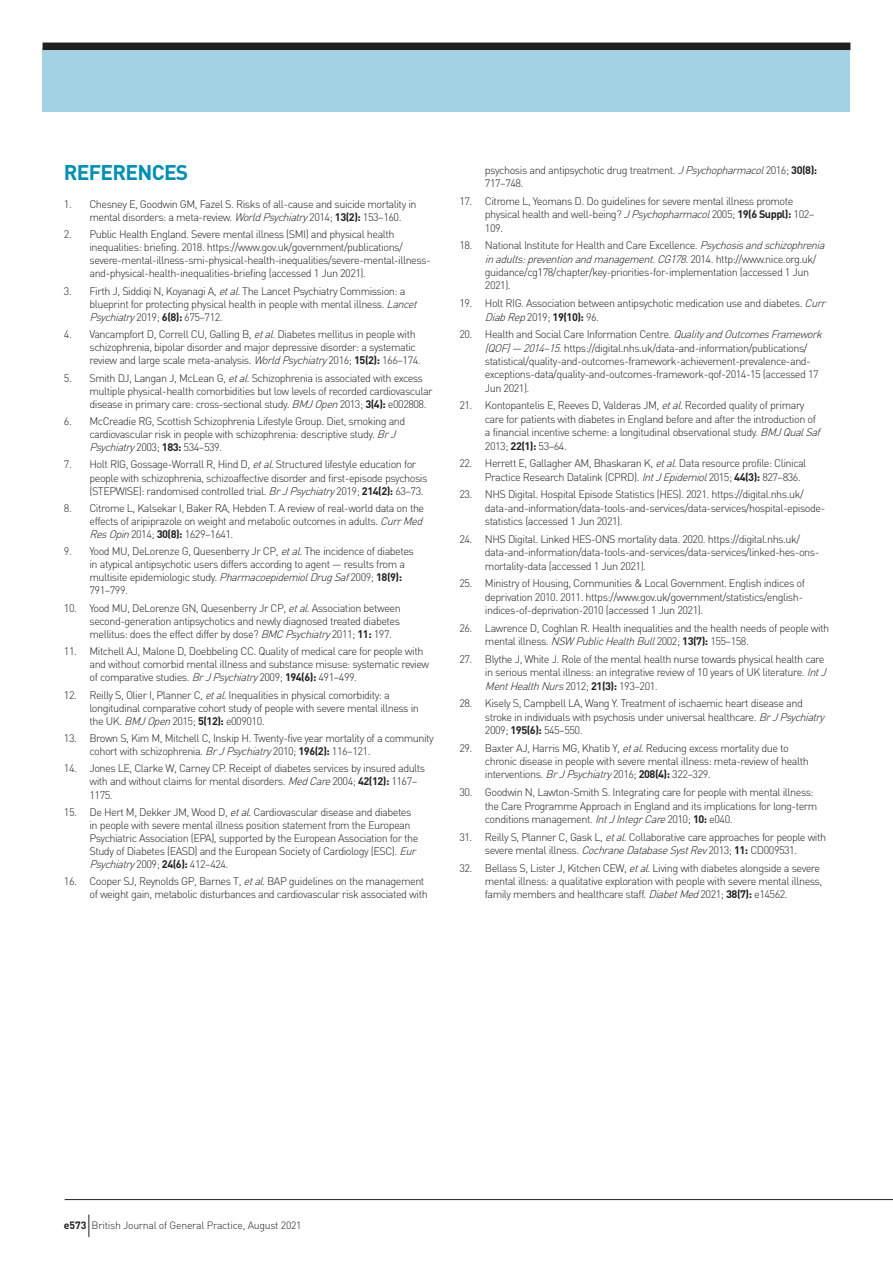
<style>
.page{position:relative;width:893px;height:1263px;background:#fff}
.page>*{position:absolute;margin:0;border:0;box-sizing:border-box;transform-origin:0 0}
.t1{font:700 21px "DIN";letter-spacing:-.035em;color:#008fb3}
.t2{font:300 10.8px/13px "DIN";letter-spacing:-.045em;color:#231f20}
.t3{font:300 10.5px "DIN";letter-spacing:-.025em;color:#231f20}
.s1{font-style:italic}
.s2{font-weight:700}
</style>
<div class="page">
<div style="left:43px;top:48px;width:807px;height:64px;background:#a2d2e3"></div>
<div style="left:43px;top:43px;width:807px;height:7px;background:#231f20"></div>
<svg style="left:88px;top:1214px;width:1px;height:23px"></svg>
<hr style="left:65px;top:1199px;width:828px;height:1px;background:#231f20">
<h1 class="t1" style="left:64px;top:159px;width:126px">REFERENCES</h1>
<p class="t2" style="left:89px;top:197px;width:329px;text-indent:-26px">1. Chesney E, Goodwin GM, Fazel S. Risks of all-cause and suicide mortality in mental disorders: a meta-review. <span class="s1">WorldPsychiatry</span>2014; <span class="s2">13(2):</span> 153–160.</p>
<p class="t2" style="left:89px;top:228px;width:343px;text-indent:-26px">2. Public Health England. Severe mental illness (SMI) and physical health inequalities: briefing. 2018. https://www.gov.uk/government/publications/ severe-mental-illness-smi-physical-health-inequalities/severe-mental-illness&shy;and-physical-health-inequalities-briefing (accessed 1 Jun 2021).</p>
<p class="t2" style="left:89px;top:284px;width:332px;text-indent:-26px">3. Firth J, Siddiqi N, Koyanagi A, <span class="s1">etal</span>. The Lancet Psychiatry Commission: a blueprint for protecting physical health in people with mental illness. <span class="s1">Lancet<br>Psychiatry</span>2019; <span class="s2">6(8):</span> 675–712.</p>
<p class="t2" style="left:89px;top:328px;width:333px;text-indent:-26px">4. Vancampfort D, Correll CU, Galling B, <span class="s1">etal</span>. Diabetes mellitus in people with schizophrenia, bipolar disorder and major depressive disorder: a systematic review and large scale meta-analysis. <span class="s1">WorldPsychiatry</span>2016; <span class="s2">15(2):</span> 166–174.</p>
<p class="t2" style="left:89px;top:371px;width:345px;text-indent:-26px">5. Smith DJ, Langan J, McLean G, <span class="s1">etal</span>. Schizophrenia is associated with excess multiple physical-health comorbidities but low levels of recorded cardiovascular disease in primary care: cross-sectional study. <span class="s1">BMJOpen</span>2013; <span class="s2">3(4):</span> e002808.</p>
<p class="t2" style="left:89px;top:414px;width:317px;text-indent:-26px">6. McCreadie RG, Scottish Schizophrenia Lifestyle Group. Diet, smoking and cardiovascular risk in people with schizophrenia: descriptive study. <span class="s1">BrJ<br>Psychiatry</span>2003; <span class="s2">183:</span> 534–539.</p>
<p class="t2" style="left:89px;top:458px;width:340px;text-indent:-26px">7. Holt RIG, Gossage-Worrall R, Hind D, <span class="s1">etal</span>. Structured lifestyle education for people with schizophrenia, schizoaffective disorder and first-episode psychosis (STEPWISE): randomised controlled trial. <span class="s1">BrJPsychiatry</span>2019; <span class="s2">214(2):</span> 63–73.</p>
<p class="t2" style="left:89px;top:501px;width:338px;text-indent:-26px">8. Citrome L, Kalsekar I, Baker RA, Hebden T. A review of real-world data on the effects of aripiprazole on weight and metabolic outcomes in adults. <span class="s1">CurrMed<br>ResOpin</span>2014; <span class="s2">30(8):</span> 1629–1641.</p>
<p class="t2" style="left:89px;top:545px;width:326px;text-indent:-26px">9. Yood MU, DeLorenze G, Quesenberry Jr CP, <span class="s1">etal</span>. The incidence of diabetes in atypical antipsychotic users differs according to agent — results from a multisite epidemiologic study. <span class="s1">PharmacoepidemiolDrugSaf</span>2009; <span class="s2">18(9):<br></span>791–799.</p>
<p class="t2" style="left:89px;top:601px;width:313px;text-align:justify;text-indent:-26px">10. Yood MU, DeLorenze GN, Quesenberry Jr CP, <span class="s1">etal</span>. Association between second-generation antipsychotics and newly diagnosed treated diabetes mellitus: does the effect differ by dose? <span class="s1">BMCPsychiatry</span>2011; <span class="s2">11:</span> 197.</p>
<p class="t2" style="left:89px;top:645px;width:341px;text-indent:-26px">11. Mitchell AJ, Malone D, Doebbeling CC. Quality of medical care for people with and without comorbid mental illness and substance misuse: systematic review of comparative studies. <span class="s1">BrJPsychiatry</span>2009; <span class="s2">194(6):</span> 491–499.</p>
<p class="t2" style="left:89px;top:688px;width:331px;text-indent:-26px">12. Reilly S, Olier I, Planner C, <span class="s1">etal</span>. Inequalities in physical comorbidity: a longitudinal comparative cohort study of people with severe mental illness in the UK. <span class="s1">BMJOpen</span>2015; <span class="s2">5(12):</span> e009010.</p>
<p class="t2" style="left:89px;top:731px;width:346px;text-indent:-26px">13. Brown S, Kim M, Mitchell C, Inskip H. Twenty-five year mortality of a community cohort with schizophrenia. <span class="s1">BrJPsychiatry</span>2010; <span class="s2">196(2):</span> 116–121.</p>
<p class="t2" style="left:89px;top:762px;width:337px;text-indent:-26px">14. Jones LE, Clarke W, Carney CP. Receipt of diabetes services by insured adults with and without claims for mental disorders. <span class="s1">MedCare</span>2004; <span class="s2">42(12):</span> 1167–<br>1175.</p>
<p class="t2" style="left:89px;top:805px;width:331px;text-indent:-26px">15. De Hert M, Dekker JM, Wood D, <span class="s1">etal</span>. Cardiovascular disease and diabetes in people with severe mental illness position statement from the European Psychiatric Association (EPA), supported by the European Association for the Study of Diabetes (EASD) and the European Society of Cardiology (ESC). <span class="s1">Eur Psychiatry</span>2009; <span class="s2">24(6):</span> 412–424.</p>
<p class="t2" style="left:89px;top:875px;width:340px;text-indent:-26px">16. Cooper SJ, Reynolds GP, Barnes T, <span class="s1">etal</span>. BAP guidelines on the management of weight gain, metabolic disturbances and cardiovascular risk associated with</p>
<p class="t2" style="left:485px;top:163px;width:334px">psychosis and antipsychotic drug treatment. <span class="s1">JPsychopharmacol</span>2016; <span class="s2">30(8):<br></span>717–748.</p>
<p class="t2" style="left:485px;top:194px;width:331px;text-indent:-26px">17. Citrome L, Yeomans D. Do guidelines for severe mental illness promote physical health and well-being? <span class="s1">JPsychopharmacol</span>2005; <span class="s2">19(6 Suppl):</span> 102–<br>109.</p>
<p class="t2" style="left:485px;top:239px;width:345px;text-indent:-26px">18. National Institute for Health and Care Excellence. <span class="s1">Psychosisandschizophrenia inadults:preventionandmanagement.CG178.</span>2 0 1 4 . h t t p : //www. n i c e . o rg . u k/ guidance/cg178/chapter/key-priorities-for-implementation (accessed 1 Jun 2021).</p>
<p class="t2" style="left:485px;top:296px;width:345px;text-indent:-26px">19. Holt RIG. Association between antipsychotic medication use and diabetes. <span class="s1">Curr<br>DiabRep</span>2019; <span class="s2">19(10):</span> 96.</p>
<p class="t2" style="left:485px;top:327px;width:342px;text-indent:-26px">20. Health and Social Care Information Centre. <span class="s1">QualityandOutcomesFramework (QOF)— 2014–15</span>. https://digital.nhs.uk/data-and-information/publications/ statistical/quality-and-outcomes-framework-achievement-prevalence-and&shy;exceptions-data/quality-and-outcomes-framework-qof-2014-15 (accessed 17<br>Jun 2021).</p>
<p class="t2" style="left:485px;top:399px;width:340px;text-indent:-26px">21. Kontopantelis E, Reeves D, Valderas JM, <span class="s1">etal</span>. Recorded quality of primary care for patients with diabetes in England before and after the introduction of a financial incentive scheme: a longitudinal observational study. <span class="s1">BMJQualSaf </span>2013; <span class="s2">22(1):</span> 53–64.</p>
<p class="t2" style="left:485px;top:457px;width:323px;text-indent:-26px">22. Herrett E, Gallagher AM, Bhaskaran K, <span class="s1">etal</span>. Data resource profile: Clinical<br>Practice Research Datalink (CPRD). <span class="s1">IntJEpidemiol</span>2015; <span class="s2">44(3):</span> 827–836.</p>
<p class="t2" style="left:485px;top:488px;width:342px;text-indent:-26px">23. NHS Digital. Hospital Episode Statistics (HES). 2021. https://digital.nhs.uk/ data-and-information/data-tools-and-services/data-services/hospital-episode&shy;statistics (accessed 1 Jun 2021).</p>
<p class="t2" style="left:485px;top:532px;width:336px;text-indent:-26px">24. NHS Digital. Linked HES-ONS mortality data. 2020. https://digital.nhs.uk/ data-and-information/data-tools-and-services/data-services/linked-hes-ons&shy;mortality-data (accessed 1 Jun 2021).</p>
<p class="t2" style="left:485px;top:576px;width:322px;text-indent:-26px">25. Ministry of Housing, Communities &amp; Local Government. English indices of deprivation 2010. 2011. https://www.gov.uk/government/statistics/english&shy;indices-of-deprivation-2010 (accessed 1 Jun 2021).</p>
<p class="t2" style="left:485px;top:621px;width:346px;text-indent:-26px">26. Lawrence D, Coghlan R. Health inequalities and the health needs of people with mental illness. <span class="s1">NSW PublicHealthBull</span>2002; <span class="s2">13(7):</span> 155–158.</p>
<p class="t2" style="left:485px;top:652px;width:346px;text-indent:-26px">27. Blythe J, White J. Role of the mental health nurse towards physical health care in serious mental illness: an integrative review of 10 years of UK literature. <span class="s1">IntJ<br>MentHealthNurs</span>2012; <span class="s2">21(3):</span> 193–201.</p>
<p class="t2" style="left:485px;top:696px;width:344px;text-indent:-26px">28. Kisely S, Campbell LA, Wang Y. Treatment of ischaemic heart disease and stroke in individuals with psychosis under universal healthcare<span class="s1">.BrJPsychiatry<br></span>2009; <span class="s2">195(6):</span> 545–550.</p>
<p class="t2" style="left:485px;top:741px;width:325px;text-indent:-26px">29. Baxter AJ, Harris MG, Khatib Y, <span class="s1">etal</span>. Reducing excess mortality due to chronic disease in people with severe mental illness: meta-review of health interventions. <span class="s1">BrJPsychiatry</span>2016; <span class="s2">208(4):</span> 322–329.</p>
<p class="t2" style="left:485px;top:785px;width:334px;text-indent:-26px">30. Goodwin N, Lawton-Smith S. Integrating care for people with mental illness: the Care Programme Approach in England and its implications for long-term conditions management. <span class="s1">IntJIntegrCare</span>2010; <span class="s2">10:</span> e040.</p>
<p class="t2" style="left:459px;top:830px;width:368px;text-align:center">31. Reilly S, Planner C, Gask L, <span class="s1">etal</span>. Collaborative care approaches for people with severe mental illness. <span class="s1">CochraneDatabaseSystRev</span>2013; <span class="s2">11:</span> CD009531.</p>
<p class="t2" style="left:485px;top:861px;width:339px;text-indent:-26px">32. Bellass S, Lister J, Kitchen CEW, <span class="s1">etal.</span>Living with diabetes alongside a severe mental illness: a qualitative exploration with people with severe mental illness, family members and healthcare staff. <span class="s1">DiabetMed</span>2021; <span class="s2">38(7):</span> e14562.</p>
<p class="t3" style="left:64px;top:1219px;width:239px"><span class="s2">e573</span> British Journal of General Practice, August 2021</p>
</div>
